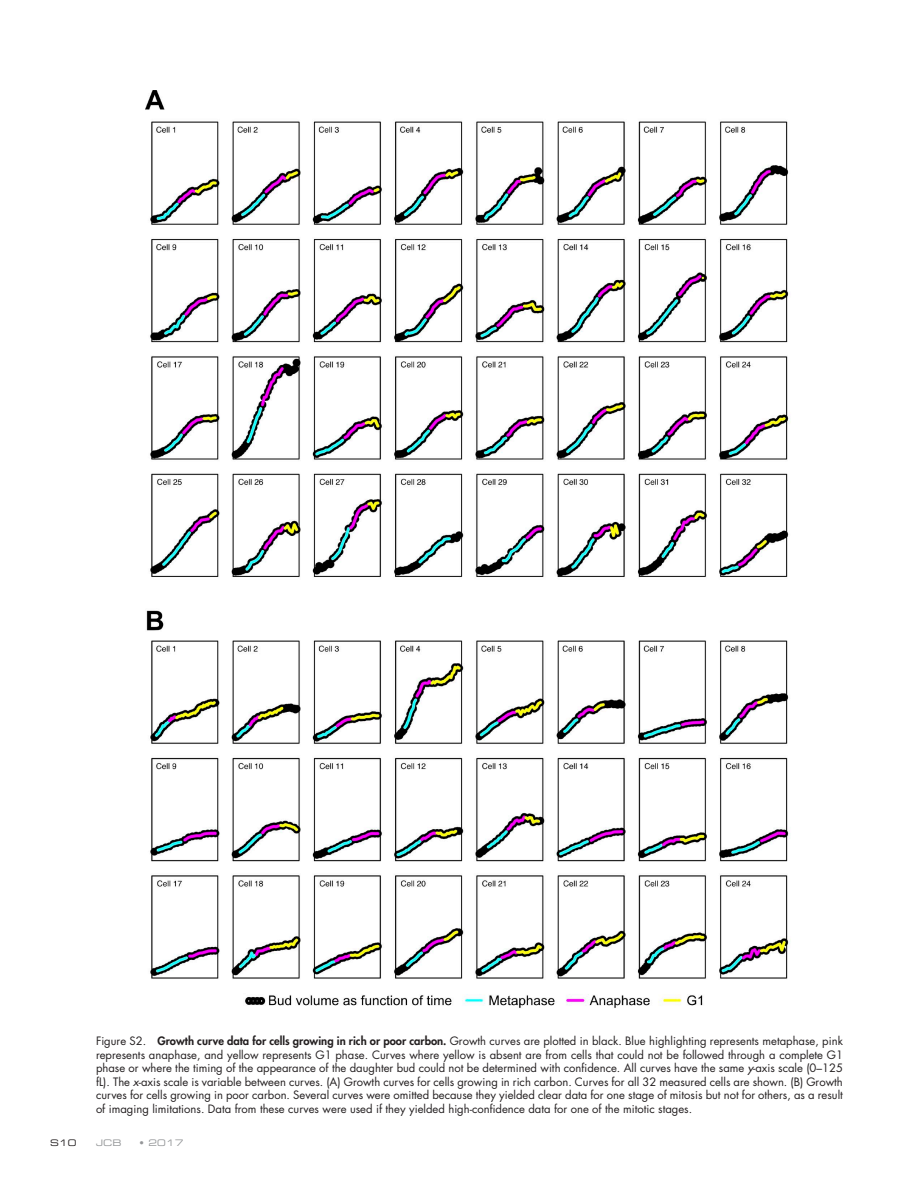
<style>
.page{position:relative;width:918px;height:1188px;background:#fff}
.page>*{position:absolute;margin:0;border:0;box-sizing:border-box;transform-origin:0 0}
.t1{font:11.25px/13.5px "Futura Std";color:#231f20;text-align:justify}
.t2{font:9px "Eurostile LT Std Ex 2";letter-spacing:.01em;color:#949698}
.t3{font:9px "Eurostile LT Std Ex 2";color:#231f20}
.s1{font-weight:800}
.s2{font-weight:500;font-style:italic}
</style>
<div class="page">
<img style="left:146px;top:90px;width:645px;height:918px">
<p class="t1" style="left:96px;top:1035px;width:749px">Figure S2. <span class="s1">Growth curve data for cells growing in rich or poor carbon.</span> Growth curves are plotted in black. Blue highlighting represents metaphase, pink represents anaphase, and yellow represents G1 phase. Curves where yellow is absent are from cells that could not be followed through a complete G1 phase or where the timing of the appearance of the daughter bud could not be determined with confidence. All curves have the same <span class="s2">y</span>-axis scale (0–125 fL). The <span class="s2">x</span>-axis scale is variable between curves. (A) Growth curves for cells growing in rich carbon. Curves for all 32 measured cells are shown. (B) Growth curves for cells growing in poor carbon. Several curves were omitted because they yielded clear data for one stage of mitosis but not for others, as a result of imaging limitations. Data from these curves were used if they yielded high-confidence data for one of the mitotic stages.</p>
<p class="t3" style="left:50px;top:1136px;width:28px">S10</p>
<p class="t2" style="left:96px;top:1136px;width:27px">JCB</p>
<p class="t2" style="left:139px;top:1136px;width:45px">• 2017</p>
</div>
